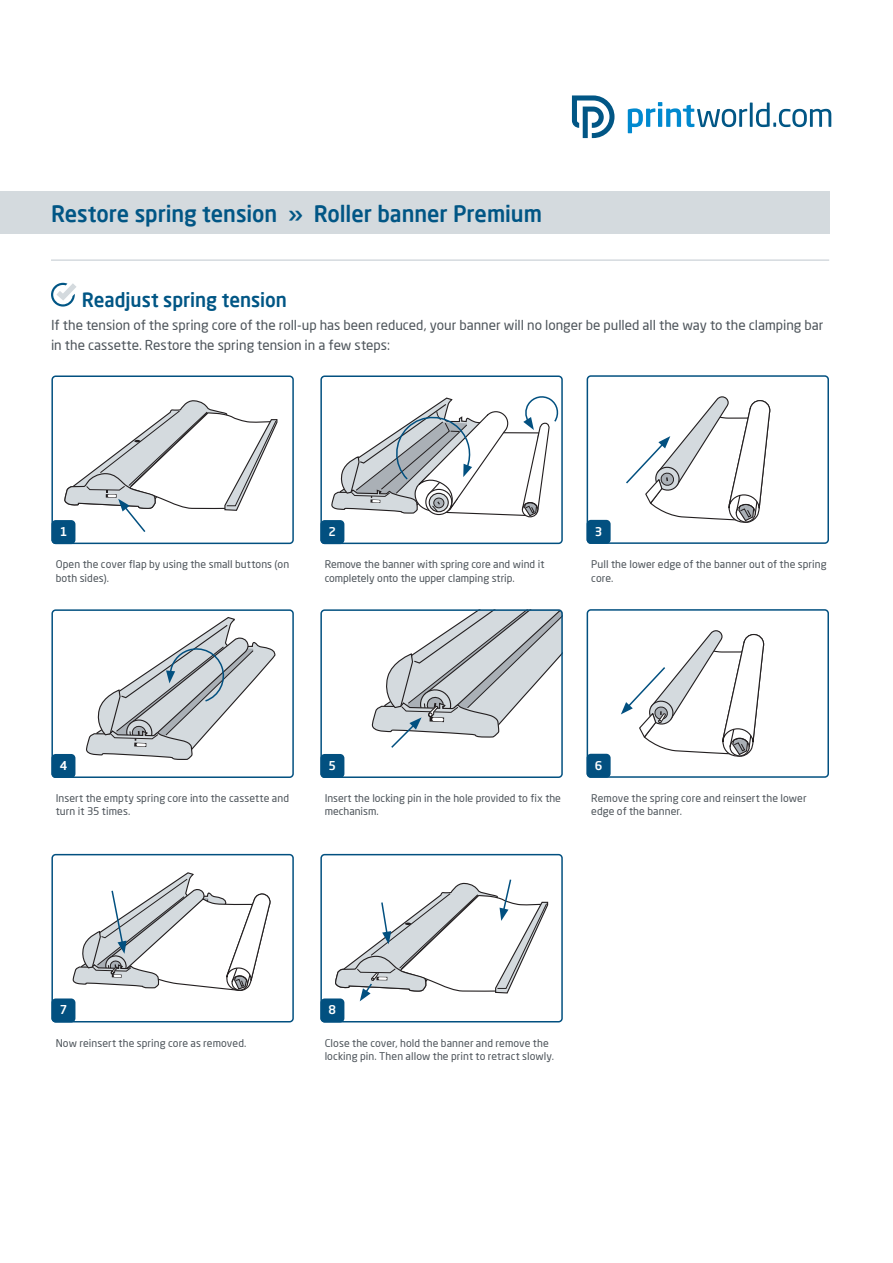
<style>
.page{position:relative;width:893px;height:1263px;background:#fff}
.page>*{position:absolute;margin:0;border:0;box-sizing:border-box;transform-origin:0 0}
.t1{font:500 22.5px "Neo Sans Pro";color:#015685;scale:.96 1}
.t2{font:500 19.5px "Neo Sans Pro";color:#015685;scale:.96 1}
.t3{font:13.5px/19.5px "Neo Sans Pro";color:#4d545a}
.t4{font:500 12px "Neo Sans Pro";color:#fff}
.t5{font:10.5px/13.5px "Neo Sans Pro";letter-spacing:.005em;color:#4d545a}
</style>
<div class="page">
<div style="left:0;top:191px;width:829px;height:43px;background:#d4dade"></div>
<svg style="left:628px;top:102px;width:203px;height:31px"></svg>
<svg style="left:572px;top:96px;width:42px;height:42px"></svg>
<svg style="left:51px;top:283px;width:25px;height:24px"></svg>
<hr style="left:51px;top:259px;width:778px;height:2px;background:#d4dade">
<div style="left:51px;top:375px;width:243px;height:169px;border:2px solid #025080;border-radius:4px"></div>
<div style="left:320px;top:375px;width:243px;height:169px;border:2px solid #025080;border-radius:4px"></div>
<div style="left:51px;top:520px;width:24px;height:24px;background:#025080;border-radius:4px"></div>
<div style="left:320px;top:520px;width:24px;height:24px;background:#025080;border-radius:4px"></div>
<div style="left:587px;top:375px;width:242px;height:169px;border:2px solid #025080;border-radius:4px"></div>
<div style="left:587px;top:520px;width:24px;height:24px;background:#025080;border-radius:4px"></div>
<div style="left:51px;top:609px;width:243px;height:169px;border:2px solid #025080;border-radius:4px"></div>
<div style="left:320px;top:609px;width:243px;height:169px;border:2px solid #025080;border-radius:4px"></div>
<div style="left:51px;top:754px;width:24px;height:24px;background:#025080;border-radius:4px"></div>
<div style="left:320px;top:754px;width:24px;height:24px;background:#025080;border-radius:4px"></div>
<div style="left:587px;top:609px;width:242px;height:169px;border:2px solid #025080;border-radius:4px"></div>
<div style="left:587px;top:754px;width:24px;height:24px;background:#025080;border-radius:4px"></div>
<div style="left:51px;top:854px;width:243px;height:168px;border:2px solid #025080;border-radius:4px"></div>
<div style="left:320px;top:854px;width:243px;height:168px;border:2px solid #025080;border-radius:4px"></div>
<div style="left:51px;top:998px;width:24px;height:24px;background:#025080;border-radius:4px"></div>
<div style="left:320px;top:998px;width:24px;height:24px;background:#025080;border-radius:4px"></div>
<svg style="left:64px;top:400px;width:214px;height:134px"></svg>
<svg style="left:624px;top:396px;width:147px;height:148px"></svg>
<svg style="left:331px;top:396px;width:228px;height:131px"></svg>
<svg style="left:86px;top:617px;width:189px;height:143px"></svg>
<svg style="left:372px;top:609px;width:191px;height:140px"></svg>
<svg style="left:621px;top:630px;width:144px;height:148px"></svg>
<svg style="left:73px;top:872px;width:198px;height:132px"></svg>
<svg style="left:335px;top:879px;width:214px;height:122px"></svg>
<h1 class="t1" style="left:51px;top:200px;width:513px">Restore spring tension » Roller banner Premium</h1>
<h2 class="t2" style="left:82px;top:287px;width:215px">Readjust spring tension</h2>
<p class="t3" style="left:51px;top:315px;width:774px">If the tension of the spring core of the roll-up has been reduced, your banner will no longer be pulled all the way to the clamping bar in the cassette. Restore the spring tension in a few steps:</p>
<p class="t4" style="left:60px;top:524px;width:9px">1</p>
<p class="t4" style="left:329px;top:524px;width:9px">2</p>
<p class="t4" style="left:595px;top:524px;width:9px">3</p>
<p class="t5" style="left:56px;top:557px;width:235px">Open the cover flap by using the small buttons (on both sides).</p>
<p class="t5" style="left:325px;top:557px;width:221px">Remove the banner with spring core and wind it completely onto the upper clamping strip.</p>
<p class="t5" style="left:591px;top:557px;width:237px">Pull the lower edge of the banner out of the spring core.</p>
<p class="t4" style="left:60px;top:758px;width:9px">4</p>
<p class="t4" style="left:329px;top:758px;width:9px">5</p>
<p class="t4" style="left:595px;top:758px;width:9px">6</p>
<p class="t5" style="left:56px;top:791px;width:235px">Insert the empty spring core into the cassette and turn it 35 times.</p>
<p class="t5" style="left:325px;top:791px;width:238px">Insert the locking pin in the hole provided to fix the mechanism.</p>
<p class="t5" style="left:591px;top:791px;width:217px">Remove the spring core and reinsert the lower edge of the banner.</p>
<p class="t4" style="left:60px;top:1002px;width:9px">7</p>
<p class="t4" style="left:329px;top:1002px;width:9px">8</p>
<p class="t5" style="left:56px;top:1036px;width:192px">Now reinsert the spring core as removed.</p>
<p class="t5" style="left:325px;top:1036px;width:231px">Close the cover, hold the banner and remove the locking pin. Then allow the print to retract slowly.</p>
</div>
